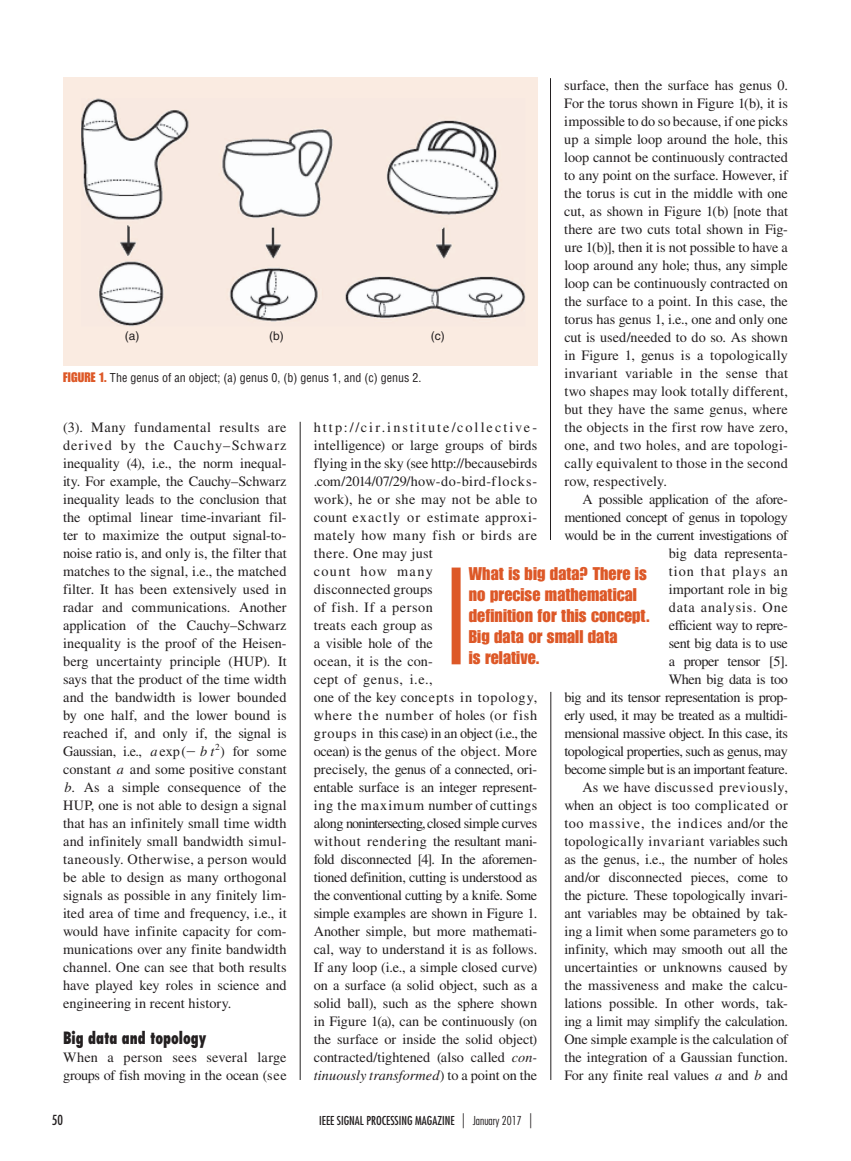
<style>
.page{position:relative;width:851px;height:1161px;background:#fff}
.page>*{position:absolute;margin:0;border:0;box-sizing:border-box;transform-origin:0 0}
.t1{font:18px/21px "Impact LT Std";letter-spacing:.005em;color:#dd5827}
.t2{font:800 condensed 16.5px "Futura Std";color:#231f20;scale:.85 1}
.t3{font:14.25px/18px "Times LT Std";letter-spacing:-.005em;color:#231f20;text-align:justify}
.t4{font:condensed 13.5px "Futura Std";color:#231f20}
.t5{font:condensed 12px "Helvetica LT Std";color:#231f20}
.t6{font:condensed 12px "Futura Std";color:#231f20}
.t7{font:12px "Helvetica";color:#231f20}
.s1{font-style:italic}
.s2{font-family:"Impact LT Std";font-stretch:normal;font-size:13.5px;color:#dd5827}
.s3{font-family:"MM Times Roman"}
.s4{font-weight:300;font-size:15px}
.s5{font-weight:300}
</style>
<div class="page">
<hr style="left:550px;top:692px;width:1px;height:388px;background:#231f20">
<hr style="left:300px;top:422px;width:1px;height:658px;background:#231f20">
<div style="left:63px;top:77px;width:474px;height:289px;background:#faebe1"></div>
<img style="left:81px;top:98px;width:444px;height:228px">
<hr style="left:550px;top:78px;width:1px;height:462px;background:#231f20">
<div style="left:451px;top:568px;width:9px;height:96px;background:#dd5827"></div>
<p class="t3" style="left:564px;top:76px;width:225px">surface, then the surface has genus 0.<br>For the torus shown in Figure 1(b), it is impossible to do so because, if one picks up a simple loop around the hole, this loop cannot be continuously contracted to any point on the surface. However, if the torus is cut in the middle with one cut, as shown in Figure 1(b) [note that there are two cuts total shown in Fig&shy;ure 1(b)], then it is not possible to have a loop around any hole; thus, any simple loop can be continuously contracted on the surface to a point. In this case, the torus has genus 1, i.e., one and only one cut is used/needed to do so. As shown in Figure 1, genus is a topologically invariant variable in the sense that two shapes may look totally different, but they have the same genus, where the objects in the first row have zero, one, and two holes, and are topologi&shy;cally equivalent to those in the second row, respectively.</p>
<p class="t3" style="left:564px;top:490px;width:225px;text-align:right">A possible application of the afore&shy;mentioned concept of genus in topology would be in the current investigations of big data representa-<br>tion that plays an<br>important role in big<br>data analysis. One<br>efficient way to repre-<br>sent big data is to use<br>a proper tensor [5].<br>When big data is too<br>big and its tensor representation is prop&shy;erly used, it may be treated as a multidi&shy;mensional massive object. In this case, its topological properties, such as genus, may become simple but is an important feature.<br>As we have discussed previously, when an object is too complicated or too massive, the indices and/or the topologically invariant variables such as the genus, i.e., the number of holes and/or disconnected pieces, come to the picture. These topologically invari&shy;ant variables may be obtained by tak&shy;ing a limit when some parameters go to infinity, which may smooth out all the uncertainties or unknowns caused by the massiveness and make the calcu&shy;lations possible. In other words, tak&shy;ing a limit may simplify the calculation.<br>One simple example is the calculation of the integration of a Gaussian function.<br>For any finite real values <span class="s1">a</span> and <span class="s1">b</span> and</p>
<p class="t7" style="left:125px;top:329px;width:16px">(a)</p>
<p class="t7" style="left:269px;top:329px;width:16px">(b)</p>
<p class="t7" style="left:430px;top:329px;width:15px">(c)</p>
<p class="t5" style="left:63px;top:370px;width:360px"><span class="s2">Figure 1.</span> The genus of an object; (a) genus 0, (b) genus 1, and (c) genus 2.</p>
<p class="t3" style="left:313px;top:418px;width:225px;text-align:left">http://cir.institute/collective&shy;intelligence) or large groups of birds flying in the sky (see http://becausebirds .com/2014/07/29/how-do-bird-flocks&shy;work), he or she may not be able to count exactly or estimate approxi&shy;mately how many fish or birds are there. One may just<br>count how many<br>disconnected groups<br>of fish. If a person<br>treats each group as<br>a visible hole of the<br>ocean, it is the con-<br>cept of genus, i.e.,<br>one of the key concepts in topology, where the number of holes (or fish groups in this case) in an object (i.e., the ocean) is the genus of the object. More precisely, the genus of a connected, ori&shy;entable surface is an integer represent&shy;ing the maximum number of cuttings along nonintersecting, closed simple curves without rendering the resultant mani&shy;fold disconnected [4]. In the aforemen&shy;tioned definition, cutting is understood as the conventional cutting by a knife. Some simple examples are shown in Figure 1.<br>Another simple, but more mathemati&shy;cal, way to understand it is as follows.<br>If any loop (i.e., a simple closed curve) on a surface (a solid object, such as a solid ball), such as the sphere shown in Figure 1(a), can be continuously (on the surface or inside the solid object) contracted/tightened (also called <span class="s1">con&shy;tinuously transformed</span>) to a point on the</p>
<p class="t3" style="left:63px;top:418px;width:225px">(3). Many fundamental results are derived by the Cauchy–Schwarz inequality (4), i.e., the norm inequal&shy;ity. For example, the Cauchy–Schwarz inequality leads to the conclusion that the optimal linear time-invariant fil&shy;ter to maximize the output signal-to&shy;noise ratio is, and only is, the filter that matches to the signal, i.e., the matched filter. It has been extensively used in radar and communications. Another application of the Cauchy–Schwarz inequality is the proof of the Heisen&shy;berg uncertainty principle (HUP). It says that the product of the time width and the bandwidth is lower bounded by one half, and the lower bound is reached if, and only if, the signal is Gaussian, i.e., <span class="s1">a</span> exp(<span class="s3">-</span> <span class="s1">b t</span><sup>2</sup>)</p>
<p class="t1" style="left:469px;top:563px;width:183px">What is big data? There is no precise mathematical definition for this concept.<br>Big data or small data<br>is relative.</p>
<p class="t3" style="left:63px;top:742px;width:225px;text-indent:170px">for some constant <span class="s1">a</span> and some positive constant <span class="s1">b</span>. As a simple consequence of the HUP, one is not able to design a signal that has an infinitely small time width and infinitely small bandwidth simul&shy;taneously. Otherwise, a person would be able to design as many orthogonal signals as possible in any finitely lim&shy;ited area of time and frequency, i.e., it would have infinite capacity for com&shy;munications over any finite bandwidth channel. One can see that both results have played key roles in science and engineering in recent history.</p>
<p class="t2" style="left:63px;top:1028px;width:170px">Big data and topology</p>
<p class="t3" style="left:63px;top:1048px;width:225px">When a person sees several large groups of fish moving in the ocean (see</p>
<p class="t4" style="left:52px;top:1112px;width:13px">50</p>
<p class="t6" style="left:319px;top:1113px;width:215px">IEEE SIGNAL PROCESSI NG MAGAZINE <span class="s4">|</span> <span class="s5">January 2017</span> <span class="s4">|</span></p>
</div>
